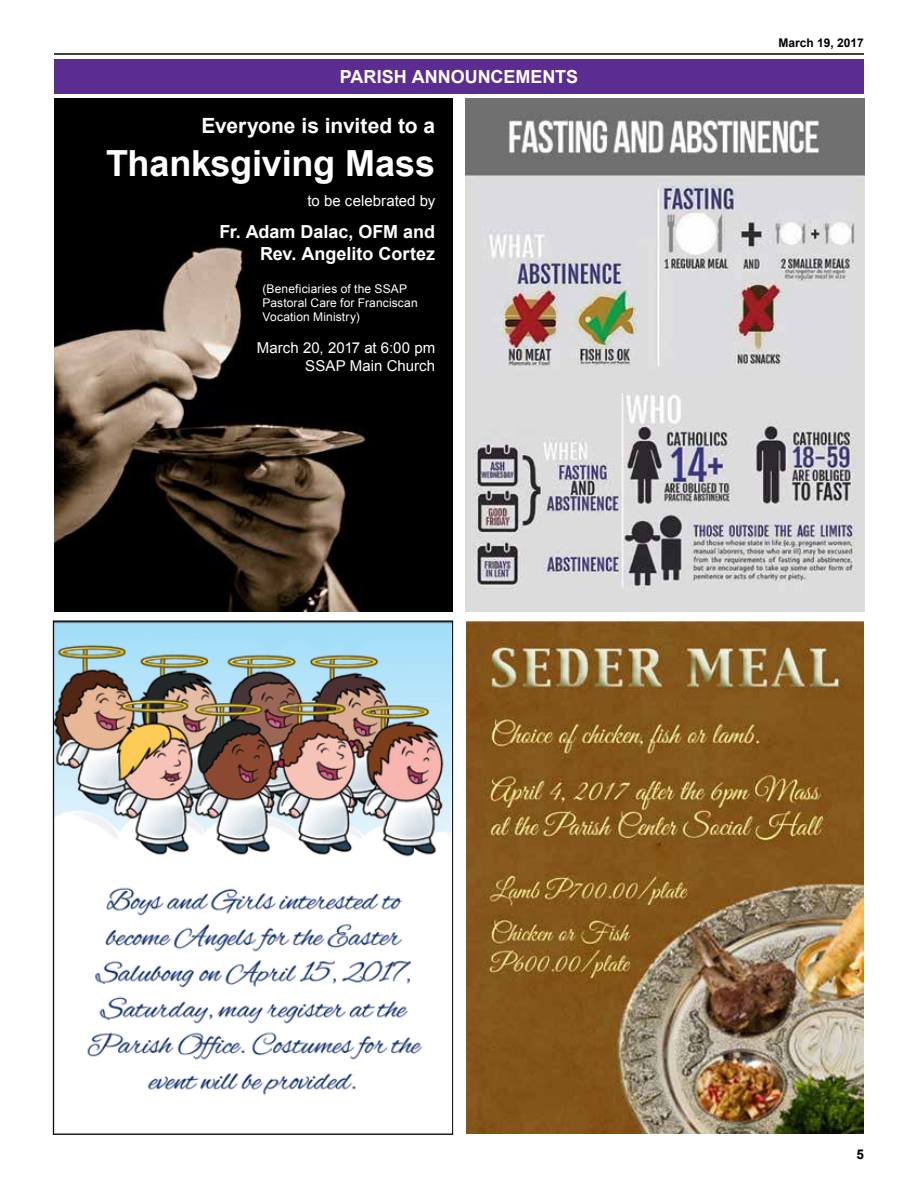
<style>
.page{position:relative;width:918px;height:1188px;background:#fff}
.page>*{position:absolute;margin:0;border:0;box-sizing:border-box;transform-origin:0 0}
.t1{font:700 36px "Arial";letter-spacing:-.005em;color:#fff}
.t2{font:700 21px "Arial";letter-spacing:-.005em;color:#fff}
.t3{font:700 18px/21.6px "Arial";color:#fff;text-align:right}
.t4{font:15px/18px "Arial";letter-spacing:.005em;color:#fff;text-align:right}
.t5{font:700 13.5px "Arial";color:#000}
.t6{font:12px/14.4px "Arial";letter-spacing:.01em;color:#fff}
.t7{font:700 12px "Arial";color:#000}
</style>
<div class="page">
<img style="left:54px;top:99px;width:398px;height:512px">
<hr style="left:54px;top:53px;width:810px;height:2px;background:#000">
<div style="left:54px;top:59px;width:810px;height:35px;background:#5c2d91"></div>
<svg style="left:53px;top:620px;width:400px;height:515px"></svg>
<img style="left:466px;top:621px;width:398px;height:513px">
<img style="left:466px;top:99px;width:398px;height:512px">
<h3 class="t3" style="left:340px;top:67px;width:165px">Parish Announceme</h3>
<h3 class="t3" style="left:542px;top:67px;width:36px">ntS</h3>
<h2 class="t2" style="left:202px;top:112px;width:235px">Everyone is invited to a</h2>
<h1 class="t1" style="left:106px;top:140px;width:331px">Thanksgiving Mass</h1>
<p class="t4" style="left:307px;top:192px;width:129px">to be celebrated by</p>
<h3 class="t3" style="left:219px;top:222px;width:217px">Fr. Adam Dalac, OFM and<br>Rev. Angelito Cortez</h3>
<p class="t6" style="left:263px;top:281px;width:157px">(Beneficiaries of the SSAP<br>Pastoral Care for Franciscan<br>Vocation Ministry)</p>
<p class="t4" style="left:257px;top:339px;width:180px">March 20, 2017 at 6:00 pm<br>SSAP Main Church</p>
<p class="t7" style="left:779px;top:35px;width:87px">March 19, 2017</p>
<p class="t5" style="left:856px;top:1145px;width:9px">5</p>
</div>
